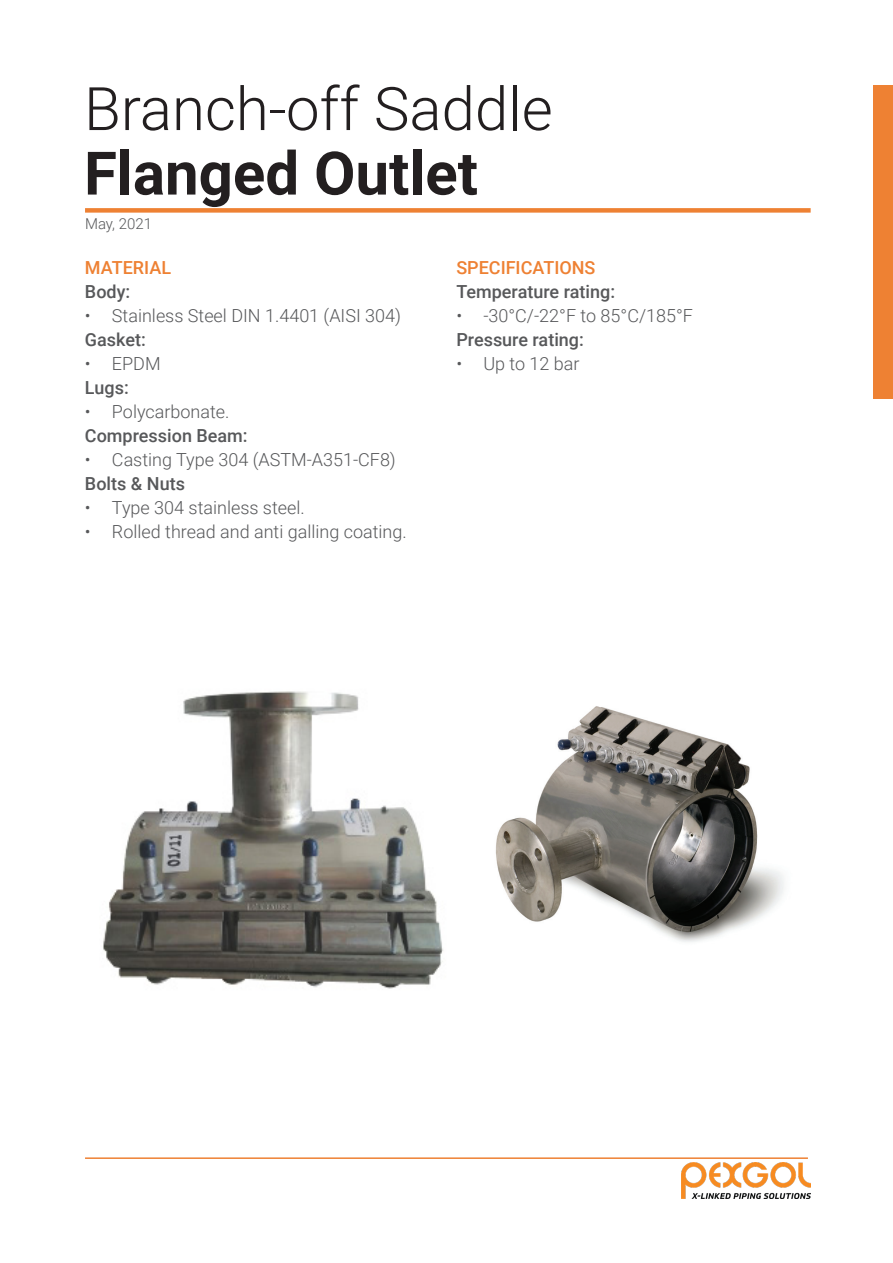
<style>
.page{position:relative;width:893px;height:1263px;background:#fff}
.page>*{position:absolute;margin:0;border:0;box-sizing:border-box;transform-origin:0 0}
.t1{font:300 60px/64.5px "Roboto";color:#231f20}
.t2{font:300 18px "Roboto";color:#57585a}
.t3{font:500 18px "Roboto";color:#57585a}
.t4{font:500 18px "Roboto";color:#ee8133}
.Vinetas_L2{font:300 15px "Roboto";color:#57585a}
.s1{font-weight:700}
</style>
<div class="page">
<hr style="left:85px;top:1157px;width:723px;height:2px;background:#ee8133">
<div style="left:873px;top:85px;width:20px;height:313px;background:#ee8133"></div>
<img style="left:681px;top:1162px;width:129px;height:37px">
<div style="left:85px;top:208px;width:726px;height:5px;background:#ee8133"></div>
<img style="left:103px;top:691px;width:341px;height:298px">
<img style="left:495px;top:706px;width:289px;height:236px">
<p class="t1" style="left:84px;top:74px;width:470px">Branch-off Saddle<br><span class="s1">Flanged Outlet</span></p>
<p class="Vinetas_L2" style="left:85px;top:213px;width:68px">May, 2021</p>
<p class="t4" style="left:85px;top:255px;width:88px">MATERIAL</p>
<p class="t3" style="left:85px;top:279px;width:47px">Body:</p>
<p class="t2" style="left:85px;top:303px;width:318px">• Stainless Steel DIN 1.4401 (AISI 304)</p>
<p class="t3" style="left:85px;top:327px;width:62px">Gasket:</p>
<p class="t2" style="left:85px;top:351px;width:77px">• EPDM</p>
<p class="t3" style="left:85px;top:375px;width:45px">Lugs:</p>
<p class="t2" style="left:85px;top:399px;width:146px">• Polycarbonate.</p>
<p class="t3" style="left:85px;top:423px;width:164px">Compression Beam:</p>
<p class="t2" style="left:85px;top:447px;width:312px">• Casting Type 304 (ASTM-A351-CF8)</p>
<p class="t3" style="left:85px;top:471px;width:102px">Bolts &amp; Nuts</p>
<p class="t2" style="left:85px;top:495px;width:221px">• Type 304 stainless steel.</p>
<p class="t2" style="left:85px;top:519px;width:323px">• Rolled thread and anti galling coating.</p>
<p class="t4" style="left:456px;top:255px;width:141px">SPECIFICATIONS</p>
<p class="t3" style="left:456px;top:279px;width:160px">Temperature rating:</p>
<p class="t2" style="left:456px;top:303px;width:238px">• -30°C/-22°F to 85°C/185°F</p>
<p class="t3" style="left:456px;top:327px;width:129px">Pressure rating:</p>
<p class="t2" style="left:456px;top:351px;width:125px">• Up to 12 bar</p>
</div>
